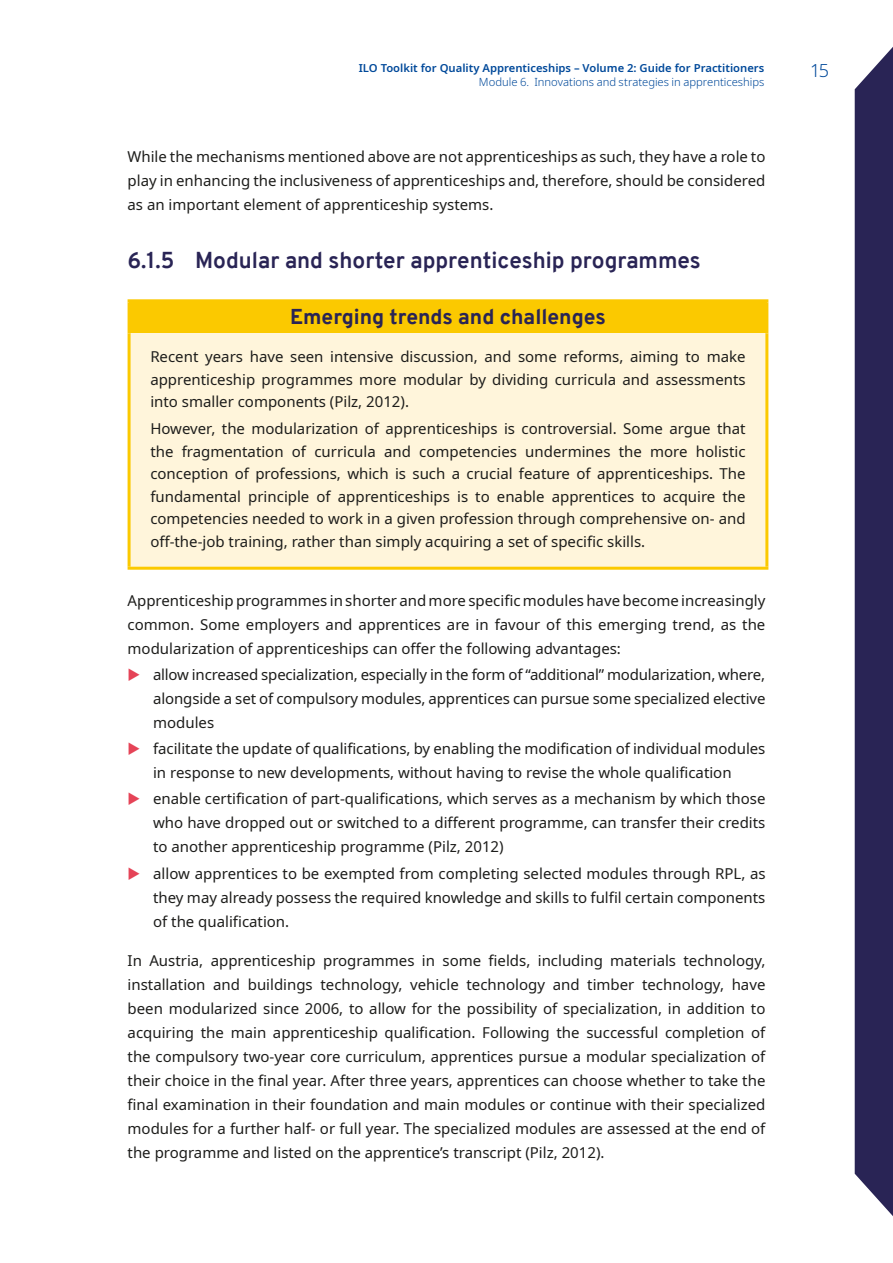
<style>
.page{position:relative;width:893px;height:1263px;background:#fff}
.page>*{position:absolute;margin:0;border:0;box-sizing:border-box;transform-origin:0 0}
.t1{font:700 22.5px "Overpass";color:#292455}
.t2{font:800 21px "Overpass";color:#292455}
.t3{font:300 18px "Noto Sans";color:#00499a}
.t4{font:15px/24px "Noto Sans";color:#1d1d1b;text-align:justify}
.t5{font:600 11.25px "Noto Sans";color:#00499a}
.t6{font:300 11.25px "Noto Sans";color:#00499a}
</style>
<div class="page">
<div style="left:855px;top:47px;width:38px;height:1169px;background:#292455"></div>
<div style="left:129px;top:301px;width:638px;height:33px;background:#fbc900"></div>
<div style="left:129px;top:334px;width:638px;height:234px;background:#fff5db"></div>
<hr style="left:128px;top:299px;width:640px;height:3px;background:#fbc900">
<hr style="left:128px;top:302px;width:3px;height:32px;background:#fbc900">
<hr style="left:765px;top:302px;width:3px;height:32px;background:#fbc900">
<hr style="left:128px;top:334px;width:3px;height:233px;background:#fbc900">
<hr style="left:765px;top:334px;width:3px;height:233px;background:#fbc900">
<hr style="left:128px;top:567px;width:640px;height:3px;background:#fbc900">
<p class="t5" style="left:359px;top:60px;width:407px">ILO Toolkit for Quality Apprenticeships – Volume 2: Guide for Practitioners</p>
<p class="t6" style="left:479px;top:74px;width:287px">Module 6. Innovations and strategies in apprenticeships</p>
<p class="t4" style="left:128px;top:145px;width:639px">While the mechanisms mentioned above are not apprenticeships as such, they have a role to play in enhancing the inclusiveness of apprenticeships and, therefore, should be considered as an important element of apprenticeship systems.</p>
<h1 class="t1" style="left:128px;top:244px;width:575px">6.1.5 Modular and shorter apprenticeship programmes</h1>
<h2 class="t2" style="left:290px;top:301px;width:317px">Emerging trends and challenges</h2>
<p class="t4" style="left:150px;top:346px;width:597px;line-height:22.5px">Recent years have seen intensive discussion, and some reforms, aiming to make apprenticeship programmes more modular by dividing curricula and assessments into smaller components (Pilz, 2012).</p>
<p class="t4" style="left:150px;top:418px;width:597px;line-height:22.5px">However, the modularization of apprenticeships is controversial. Some argue that the fragmentation of curricula and competencies undermines the more holistic conception of professions, which is such a crucial feature of apprenticeships. The fundamental principle of apprenticeships is to enable apprentices to acquire the competencies needed to work in a given profession through comprehensive on- and off-the-job training, rather than simply acquiring a set of specific skills.</p>
<p class="t4" style="left:128px;top:589px;width:639px">Apprenticeship programmes in shorter and more specific modules have become increasingly common. Some employers and apprentices are in favour of this emerging trend, as the modularization of apprenticeships can offer the following advantages:</p>
<p class="t4" style="left:153px;top:663px;width:614px">allow increased specialization, especially in the form of “additional” modularization, where, alongside a set of compulsory modules, apprentices can pursue some specialized elective modules</p>
<p class="t4" style="left:153px;top:737px;width:614px">facilitate the update of qualifications, by enabling the modification of individual modules in response to new developments, without having to revise the whole qualification</p>
<p class="t4" style="left:153px;top:787px;width:614px">enable certification of part-qualifications, which serves as a mechanism by which those who have dropped out or switched to a different programme, can transfer their credits to another apprenticeship programme (Pilz, 2012)</p>
<p class="t4" style="left:153px;top:861px;width:614px">allow apprentices to be exempted from completing selected modules through RPL, as they may already possess the required knowledge and skills to fulfil certain components of the qualification.</p>
<p class="t4" style="left:128px;top:949px;width:639px">In Austria, apprenticeship programmes in some fields, including materials technology, installation and buildings technology, vehicle technology and timber technology, have been modularized since 2006, to allow for the possibility of specialization, in addition to acquiring the main apprenticeship qualification. Following the successful completion of the compulsory two-year core curriculum, apprentices pursue a modular specialization of their choice in the final year. After three years, apprentices can choose whether to take the final examination in their foundation and main modules or continue with their specialized modules for a further half- or full year. The specialized modules are assessed at the end of the programme and listed on the apprentice’s transcript (Pilz, 2012).</p>
<p class="t3" style="left:810px;top:57px;width:21px">15</p>
</div>
